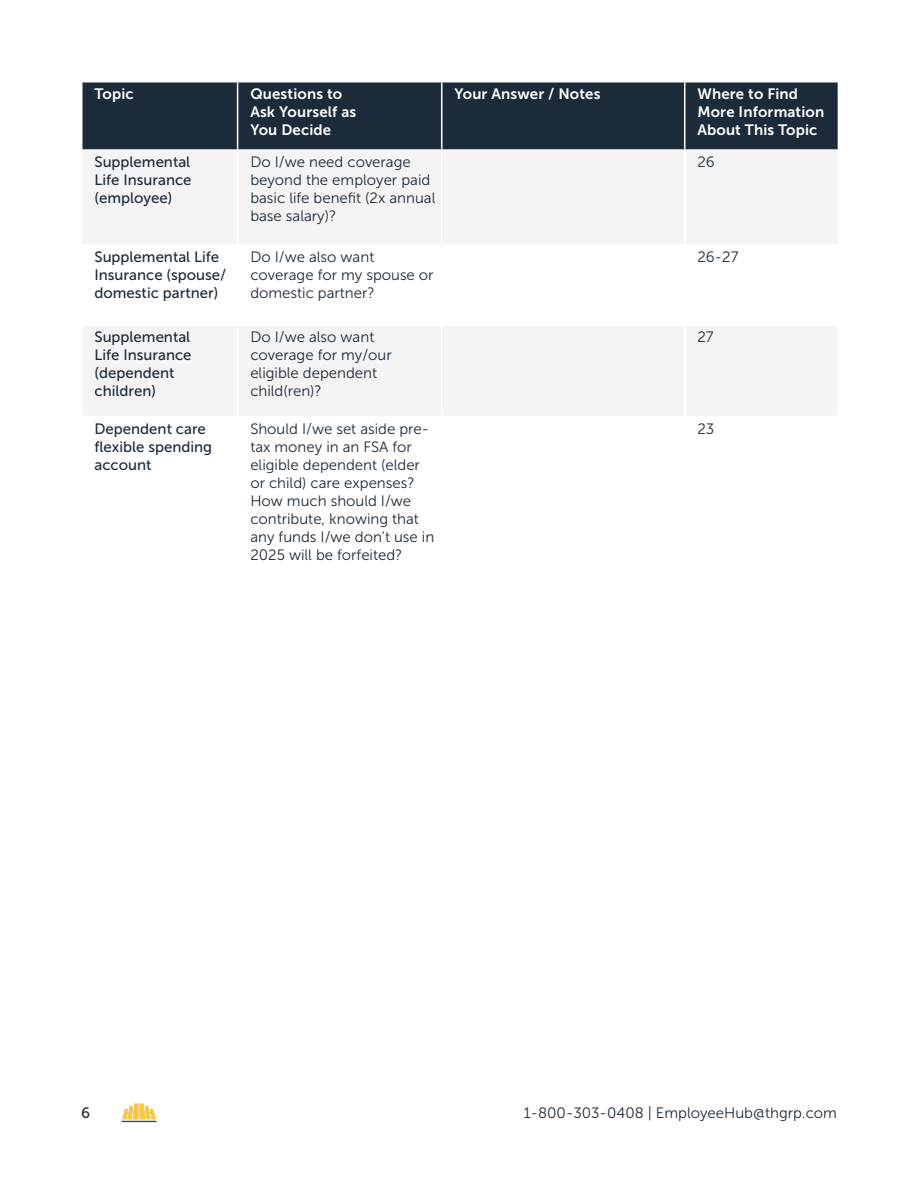
<style>
.page{position:relative;width:918px;height:1188px;background:#fff}
.page>*{position:absolute;margin:0;border:0;box-sizing:border-box;transform-origin:0 0}
.t1{font:15px/18px "Museo Sans 300";color:#1c2b39}
.t2{font:15px/18px "Museo Sans 500";color:#1c2b39}
.t3{font:15px/18px "Museo Sans 700";letter-spacing:.01em;color:#fff}
</style>
<div class="page">
<img style="left:122px;top:1103px;width:35px;height:19px">
<div style="left:82px;top:82px;width:756px;height:67px;background:#1c2b39"></div>
<svg style="left:83px;top:151px;width:754px;height:264px;fill:#f4f4f4"></svg>
<hr style="left:81px;top:244px;width:157px;height:2px;background:#fff">
<hr style="left:81px;top:324px;width:157px;height:2px;background:#fff">
<hr style="left:684px;top:82px;width:1px;height:67px;background:#fff">
<hr style="left:237px;top:82px;width:1px;height:67px;background:#fff">
<hr style="left:441px;top:82px;width:1px;height:67px;background:#fff">
<hr style="left:237px;top:151px;width:1px;height:93px;background:#fff">
<hr style="left:238px;top:244px;width:204px;height:2px;background:#fff">
<hr style="left:237px;top:246px;width:1px;height:78px;background:#fff">
<hr style="left:238px;top:324px;width:204px;height:2px;background:#fff">
<hr style="left:237px;top:326px;width:1px;height:90px;background:#fff">
<hr style="left:441px;top:151px;width:1px;height:93px;background:#fff">
<hr style="left:684px;top:151px;width:1px;height:93px;background:#fff">
<hr style="left:442px;top:244px;width:243px;height:2px;background:#fff">
<hr style="left:441px;top:246px;width:1px;height:78px;background:#fff">
<hr style="left:685px;top:244px;width:154px;height:2px;background:#fff">
<hr style="left:684px;top:246px;width:1px;height:78px;background:#fff">
<hr style="left:442px;top:324px;width:243px;height:2px;background:#fff">
<hr style="left:441px;top:326px;width:1px;height:90px;background:#fff">
<hr style="left:685px;top:324px;width:154px;height:2px;background:#fff">
<hr style="left:684px;top:326px;width:1px;height:90px;background:#fff">
<p class="t3" style="left:94px;top:85px;width:41px">Topic</p>
<p class="t3" style="left:250px;top:85px;width:107px">Questions to<br>Ask Yourself as<br>You Decide</p>
<p class="t3" style="left:454px;top:85px;width:147px">Your Answer / Notes</p>
<p class="t3" style="left:697px;top:85px;width:128px">Where to Find<br>More Information<br>About This Topic</p>
<p class="t2" style="left:94px;top:153px;width:99px;text-align:justify">Supplemental Life Insurance (employee)</p>
<p class="t1" style="left:250px;top:153px;width:187px">Do I/we need coverage beyond the employer paid basic life benefit (2x annual base salary)?</p>
<p class="t1" style="left:697px;top:153px;width:19px">26</p>
<p class="t2" style="left:94px;top:248px;width:133px">Supplemental Life<br>Insurance (spouse/ domestic partner)</p>
<p class="t1" style="left:250px;top:248px;width:185px">Do I/we also want coverage for my spouse or domestic partner?</p>
<p class="t1" style="left:697px;top:248px;width:43px">26-27</p>
<p class="t2" style="left:94px;top:328px;width:99px">Supplemental<br>Life Insurance (dependent children)</p>
<p class="t1" style="left:250px;top:328px;width:143px">Do I/we also want coverage for my/our eligible dependent child(ren)?</p>
<p class="t1" style="left:697px;top:328px;width:18px">27</p>
<p class="t2" style="left:94px;top:420px;width:119px">Dependent care flexible spending account</p>
<p class="t1" style="left:250px;top:420px;width:185px">Should I/we set aside pre&shy;tax money in an FSA for eligible dependent (elder or child) care expenses?<br>How much should I/we contribute, knowing that any funds I/we don’t use in<br>2025 will be forfeited?</p>
<p class="t1" style="left:697px;top:420px;width:18px">23</p>
<p class="t2" style="left:81px;top:1104px;width:10px">6</p>
<p class="t1" style="left:524px;top:1104px;width:315px">1-800-303-0408 | EmployeeHub@thgrp.com</p>
</div>
